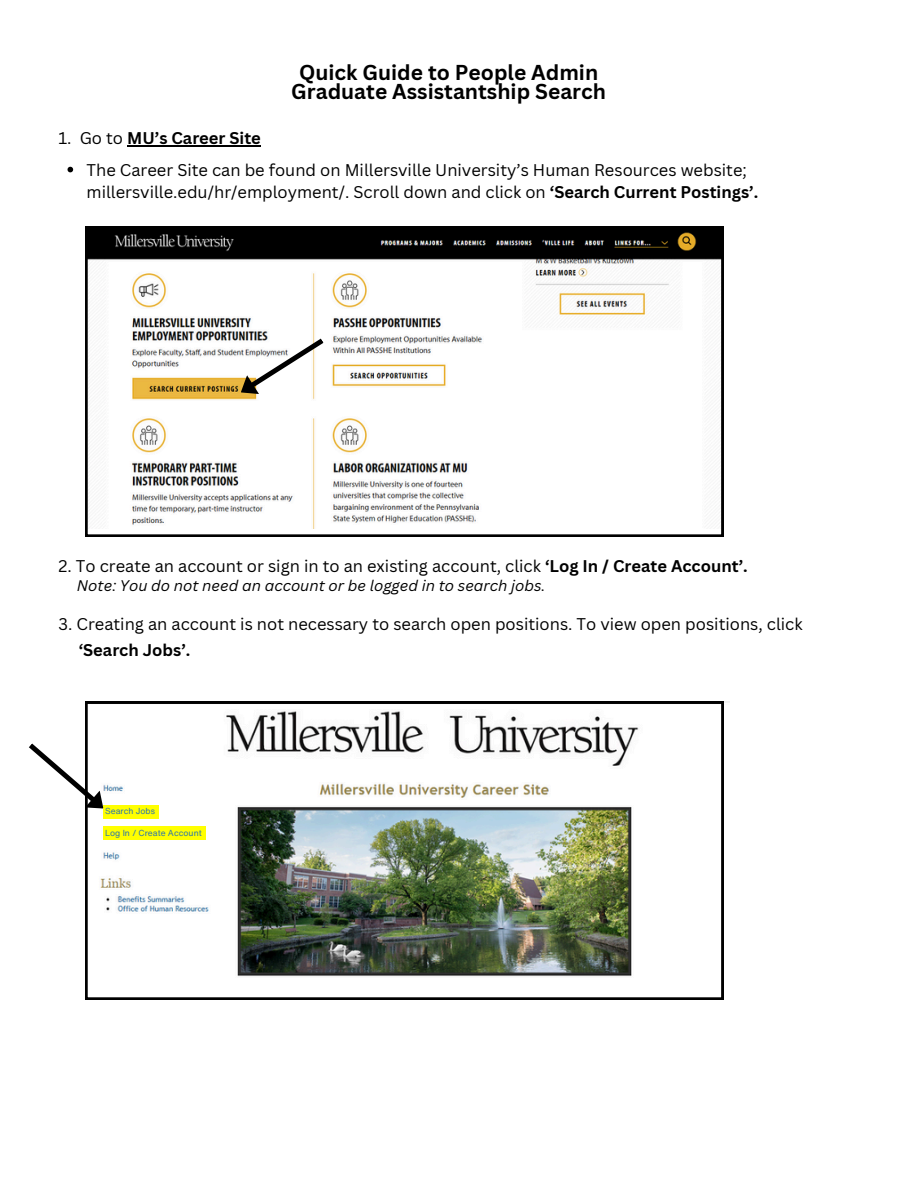
<style>
.page{position:relative;width:918px;height:1188px;background:#fff}
.page>*{position:absolute;margin:0;border:0;box-sizing:border-box;transform-origin:0 0}
.t1{font:700 21px/19.2px "Canva Sans";color:#000;text-align:center}
.t2{font:16.5px/22.5px "Canva Sans";color:#000}
.t3{font:700 16.5px "Canva Sans";color:#000}
.t4{font:italic 15px "Canva Sans";color:#000}
.t5{font:8.55px "Helvetica Now Text";color:#2c75ac}
.s1{font-weight:400}
.s2{font-weight:700}
</style>
<div class="page">
<hr style="left:127px;top:145px;width:134px;height:2px;background:#000">
<svg style="left:68px;top:167px;width:5px;height:5px"></svg>
<svg style="left:85px;top:227px;width:638px;height:309px"></svg>
<svg style="left:235px;top:331px;width:93px;height:71px"></svg>
<img style="left:85px;top:702px;width:638px;height:298px">
<div style="left:103px;top:805px;width:56px;height:14px;background:#ff0"></div>
<svg style="left:29px;top:737px;width:82px;height:80px"></svg>
<div style="left:103px;top:827px;width:103px;height:13px;background:#ff0"></div>
<h1 class="t1" style="left:291px;top:62px;width:316px">Quick Guide to People Admin<br>Graduate Assistantship Search</h1>
<p class="t3" style="left:59px;top:127px;width:204px"><span class="s1">1. Go to</span> MU’s Career Site</p>
<p class="t2" style="left:87px;top:158px;width:673px">The Career Site can be found on Millersville University’s Human Resources website; millersville.edu/hr/employment/. Scroll down and click on <span class="s2">‘Search Current Postings’.</span></p>
<p class="t2" style="left:59px;top:554px;width:691px">2. To create an account or sign in to an existing account, click <span class="s2">‘Log In / Create Account’.</span></p>
<h2 class="t4" style="left:77px;top:575px;width:470px">Note: You do not need an account or be logged in to search jobs.</h2>
<h2 class="t2" style="left:59px;top:613px;width:746px">3. Creating an account is not necessary to search open positions. To view open positions, click</h2>
<p class="t3" style="left:79px;top:639px;width:113px">‘Search Jobs’.</p>
<p class="t5" style="left:105px;top:804px;width:51px">Search Jobs</p>
<p class="t5" style="left:105px;top:826px;width:98px">Log In / Create Account</p>
</div>
